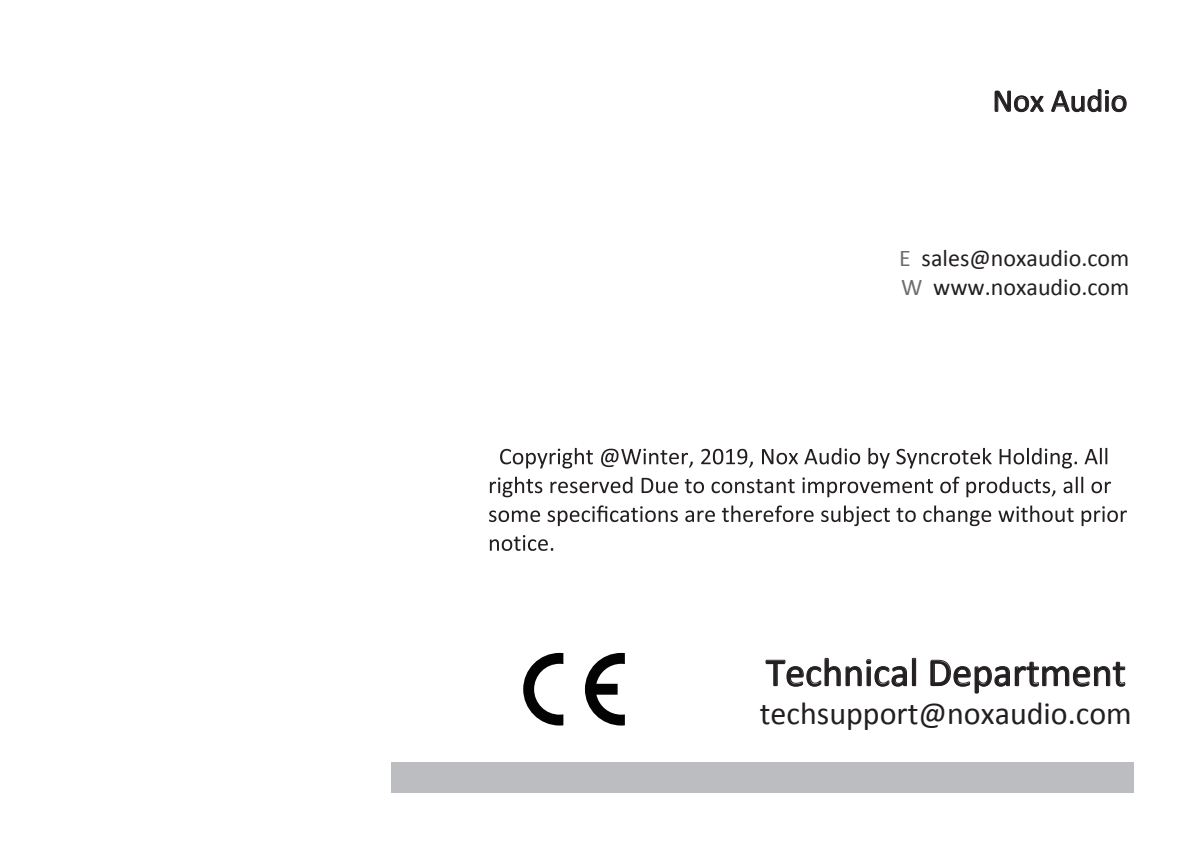
<style>
.page{position:relative;width:1191px;height:851px;background:#fff}
.page>*{position:absolute;margin:0;border:0;box-sizing:border-box;transform-origin:0 0}
.t1{font:40px "Calibri";color:#231f20}
.t2{font:32px "Calibri";color:#231f20}
.t3{font:24px/28.8px "Calibri";color:#231f20}
.s1{color:#6c6d70}
</style>
<div class="page">
<div style="left:391px;top:762px;width:743px;height:30px;background:#bcbdc0"></div>
<svg style="left:500px;top:448px;width:607px;height:20px"></svg>
<svg style="left:490px;top:476px;width:621px;height:21px"></svg>
<svg style="left:489px;top:505px;width:637px;height:21px"></svg>
<svg style="left:490px;top:535px;width:63px;height:16px"></svg>
<svg style="left:994px;top:90px;width:50px;height:23px"></svg>
<svg style="left:1051px;top:89px;width:76px;height:24px"></svg>
<svg style="left:765px;top:657px;width:151px;height:30px"></svg>
<svg style="left:930px;top:659px;width:195px;height:34px"></svg>
<svg style="left:585px;top:652px;width:40px;height:73px"></svg>
<svg style="left:523px;top:652px;width:40px;height:73px"></svg>
<h2 class="t2" style="left:992px;top:80px;width:136px">Nox Audio</h2>
<p class="t3" style="left:899px;top:243px;width:232px"><span class="s1">E</span> sales@noxaudio.com<br><span class="s1">W</span> www.noxaudio.com</p>
<h1 class="t1" style="left:765px;top:647px;width:362px">Technical Department</h1>
<h2 class="t2" style="left:760px;top:693px;width:373px">techsupport@noxaudio.com</h2>
</div>
